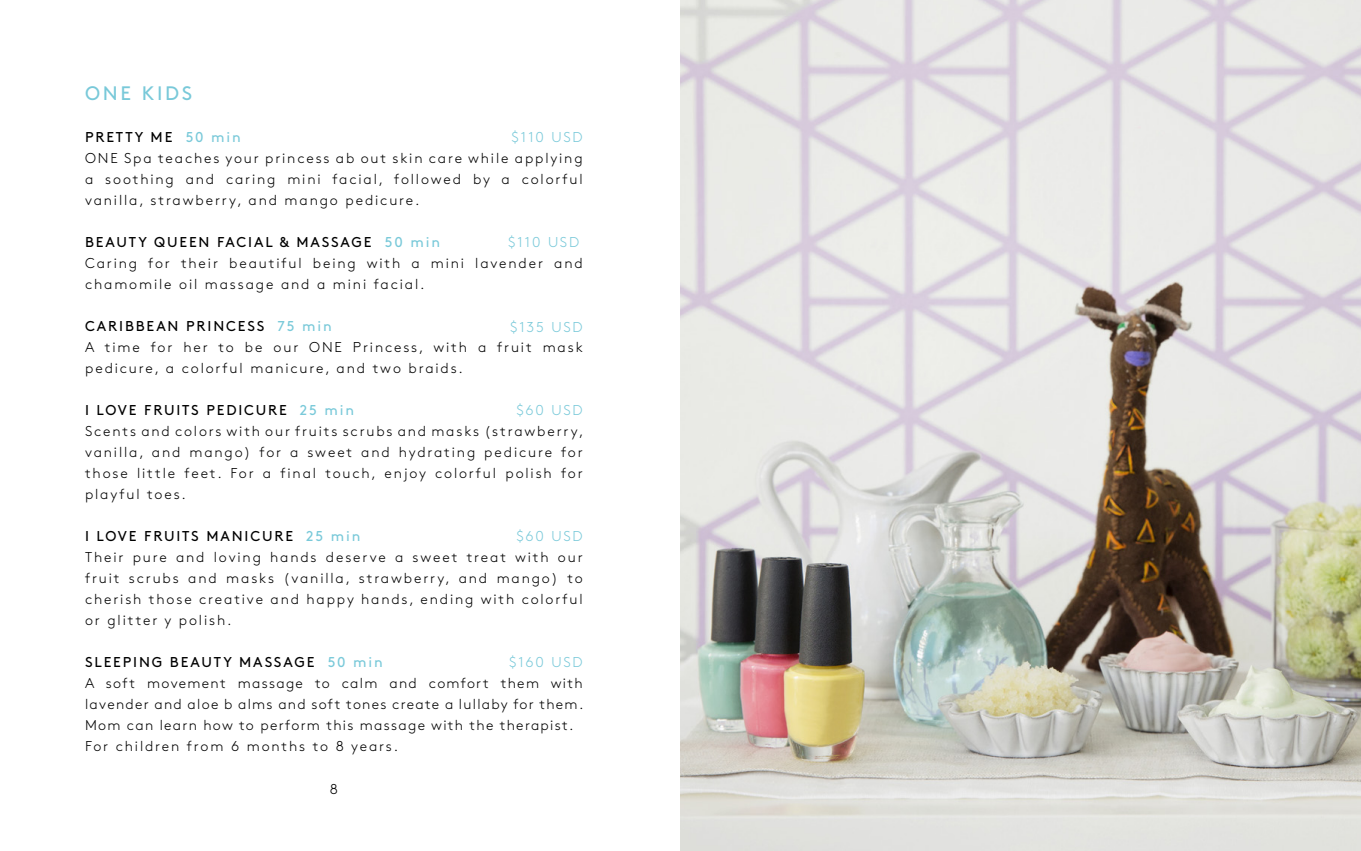
<style>
.page{position:relative;width:1361px;height:851px;background:#fff}
.page>*{position:absolute;margin:0;border:0;box-sizing:border-box;transform-origin:0 0}
.t1{font:19.5px "Brown Pro";letter-spacing:.14em;color:#79c9d9}
.t2{font:300 14.25px/21px "Brown Pro";letter-spacing:.13em;color:#000}
.t3{font:300 14.25px/21px "Brown Pro";letter-spacing:.09em;color:#000}
.t4{font:300 14.25px "Brown Pro";letter-spacing:.125em;color:#79c9d9}
.s1{font-weight:400}
.s2{font-weight:400;color:#79c9d9}
</style>
<div class="page">
<img style="left:680px;top:0;width:681px;height:850px">
<h1 class="t1" style="left:85px;top:78px;width:109px">ONE KIDS</h1>
<p class="t2" style="left:85px;top:125px;width:499px"><span class="s1">PRETTY ME</span> <span class="s2">50 min<br></span>ONE Spa teaches your princess ab out skin care while applying a soothing and caring mini facial, followed by a colorful vanilla, strawberry, and mango pedicure.</p>
<p class="t2" style="left:85px;top:230px;width:499px"><span class="s1">BEAUTY QUEEN FACIAL &amp; MASSAGE</span> <span class="s2">50 min<br></span>Caring for their beautiful being with a mini lavender and chamomile oil massage and a mini facial.</p>
<p class="t2" style="left:85px;top:314px;width:499px"><span class="s1">CARIBBEAN PRINCESS</span> <span class="s2">75 min<br></span>A time for her to be our ONE Princess, with a fruit mask pedicure, a colorful manicure, and two braids.</p>
<p class="t2" style="left:85px;top:398px;width:500px"><span class="s1">I LOVE FRUITS PEDICURE</span> <span class="s2">25 min<br></span>Scents and colors with our fruits scrubs and masks (strawberry, vanilla, and mango) for a sweet and hydrating pedicure for those little feet. For a final touch, enjoy colorful polish for playful toes.</p>
<p class="t2" style="left:85px;top:524px;width:499px"><span class="s1">I LOVE FRUITS MANICURE</span> <span class="s2">25 min<br></span>Their pure and loving hands deserve a sweet treat with our fruit scrubs and masks (vanilla, strawberry, and mango) to cherish those creative and happy hands, ending with colorful or glitter y polish.</p>
<p class="t3" style="left:85px;top:650px;width:500px"><span class="s1">SLEEPING BEAUTY MASSAGE</span> <span class="s2">50 min<br></span>A soft movement massage to calm and comfort them with lavender and aloe b alms and soft tones create a lullaby for them.<br>Mom can learn how to perform this massage with the therapist.<br>For children from 6 months to 8 years.</p>
<p class="t2" style="left:330px;top:777px;width:10px">8</p>
<p class="t4" style="left:512px;top:126px;width:72px">$110 USD</p>
<p class="t4" style="left:508px;top:231px;width:72px">$110 USD</p>
<p class="t4" style="left:510px;top:316px;width:74px">$135 USD</p>
<p class="t4" style="left:516px;top:399px;width:68px">$60 USD</p>
<p class="t4" style="left:516px;top:525px;width:68px">$60 USD</p>
<p class="t4" style="left:509px;top:651px;width:75px">$160 USD</p>
</div>
